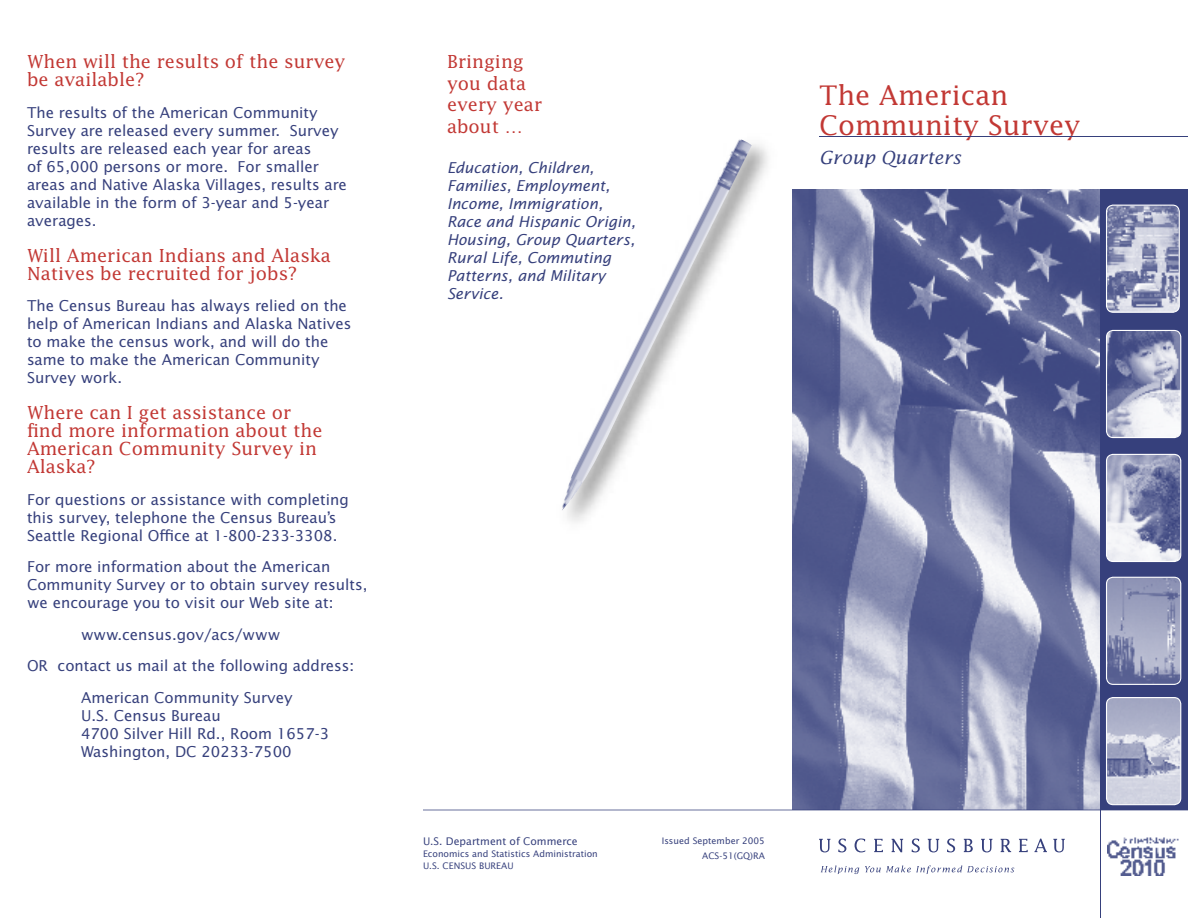
<style>
.page{position:relative;width:1188px;height:918px;background:#fff}
.page>*{position:absolute;margin:0;border:0;box-sizing:border-box;transform-origin:0 0}
.t1{font:27px/30px "Lucida";color:#c23834}
.t2{font:18px/18px "Lucida";color:#c23834}
.t3{font:italic 18px "Lucida";color:#36407c}
.t4{font:15px/18px "Lucida Sans";color:#36407c}
.t5{font:italic 15px/18px "Lucida Sans";color:#36407c}
.t6{font:10.5px "Lucida Sans";color:#36407c}
.t7{font:9px/12px "Lucida Sans";color:#36407c}
</style>
<div class="page">
<div style="left:1100px;top:189px;width:88px;height:621px;background:#36407c"></div>
<svg style="left:1106px;top:577px;width:75px;height:108px"></svg>
<svg style="left:1106px;top:454px;width:75px;height:108px"></svg>
<svg style="left:1106px;top:330px;width:75px;height:108px"></svg>
<svg style="left:1106px;top:205px;width:74px;height:108px"></svg>
<img style="left:792px;top:189px;width:308px;height:508px">
<hr style="left:819px;top:136px;width:369px;height:1px;background:#36407c">
<svg style="left:819px;top:839px;width:11px;height:13px"></svg>
<svg style="left:838px;top:839px;width:8px;height:13px"></svg>
<svg style="left:855px;top:839px;width:10px;height:13px"></svg>
<svg style="left:874px;top:839px;width:9px;height:13px"></svg>
<svg style="left:892px;top:839px;width:11px;height:13px"></svg>
<svg style="left:912px;top:839px;width:8px;height:13px"></svg>
<svg style="left:928px;top:839px;width:11px;height:13px"></svg>
<svg style="left:947px;top:839px;width:8px;height:13px"></svg>
<svg style="left:964px;top:839px;width:9px;height:13px"></svg>
<svg style="left:981px;top:839px;width:12px;height:13px"></svg>
<svg style="left:1001px;top:839px;width:10px;height:13px"></svg>
<svg style="left:1019px;top:839px;width:9px;height:13px"></svg>
<svg style="left:1034px;top:839px;width:13px;height:13px"></svg>
<svg style="left:1053px;top:839px;width:12px;height:13px"></svg>
<svg style="left:821px;top:866px;width:38px;height:8px"></svg>
<svg style="left:865px;top:866px;width:149px;height:8px"></svg>
<svg style="left:423px;top:697px;width:765px;height:114px"></svg>
<hr style="left:1101px;top:190px;width:1px;height:728px;background:#36407c">
<img style="left:1108px;top:837px;width:71px;height:39px">
<img style="left:561px;top:139px;width:191px;height:372px">
<p class="t2" style="left:27px;top:52px;width:320px">When will the results of the survey be available?</p>
<p class="t4" style="left:27px;top:104px;width:321px">The results of the American Community Survey are released every summer. Survey results are released each year for areas<br>of 65,000 persons or more. For smaller areas and Native Alaska Villages, results are available in the form of 3-year and 5-year averages.</p>
<p class="t2" style="left:27px;top:246px;width:305px">Will American Indians and Alaska<br>Natives be recruited for jobs?</p>
<p class="t4" style="left:27px;top:297px;width:326px">The Census Bureau has always relied on the help of American Indians and Alaska Natives to make the census work, and will do the same to make the American Community Survey work.</p>
<p class="t2" style="left:27px;top:403px;width:297px">Where can I get assistance or find more information about the<br>American Community Survey in<br>Alaska?</p>
<p class="t4" style="left:27px;top:491px;width:323px">For questions or assistance with completing this survey, telephone the Census Bureau’s<br>Seattle Regional Office at 1-800-233-3308.</p>
<p class="t4" style="left:27px;top:558px;width:342px">For more information about the American<br>Community Survey or to obtain survey results, we encourage you to visit our Web site at:</p>
<p class="t4" style="left:81px;top:626px;width:201px">www.census.gov/acs/www</p>
<p class="t4" style="left:27px;top:657px;width:329px">OR contact us mail at the following address:</p>
<p class="t4" style="left:81px;top:689px;width:213px">American Community Survey</p>
<p class="t4" style="left:81px;top:707px;width:250px">U.S. Census Bureau<br>4700 Silver Hill Rd., Room 1657-3<br>Washington, DC 20233-7500</p>
<p class="t2" style="left:447px;top:51px;width:97px;line-height:21.6px">Bringing you data every year about …</p>
<p class="t5" style="left:447px;top:158px;width:190px">Education, Children,<br>Families, Employment,<br>Income, Immigration,<br>Race and Hispanic Origin,<br>Housing, Group Quarters,<br>Rural Life, Commuting<br>Patterns, and Military<br>Service.</p>
<h1 class="t1" style="left:819px;top:80px;width:263px">The American<br>Community Survey</h1>
<p class="t3" style="left:819px;top:146px;width:143px">Group Quarters</p>
<p class="t6" style="left:423px;top:835px;width:156px">U.S. Department of Commerce</p>
<p class="t7" style="left:423px;top:848px;width:176px">Economics and Statistics Administration<br>U.S. CENSUS BUREAU</p>
<p class="t7" style="left:662px;top:833px;width:105px;line-height:15px;text-align:right">Issued September 2005<br>ACS-51(GQ)RA</p>
</div>
